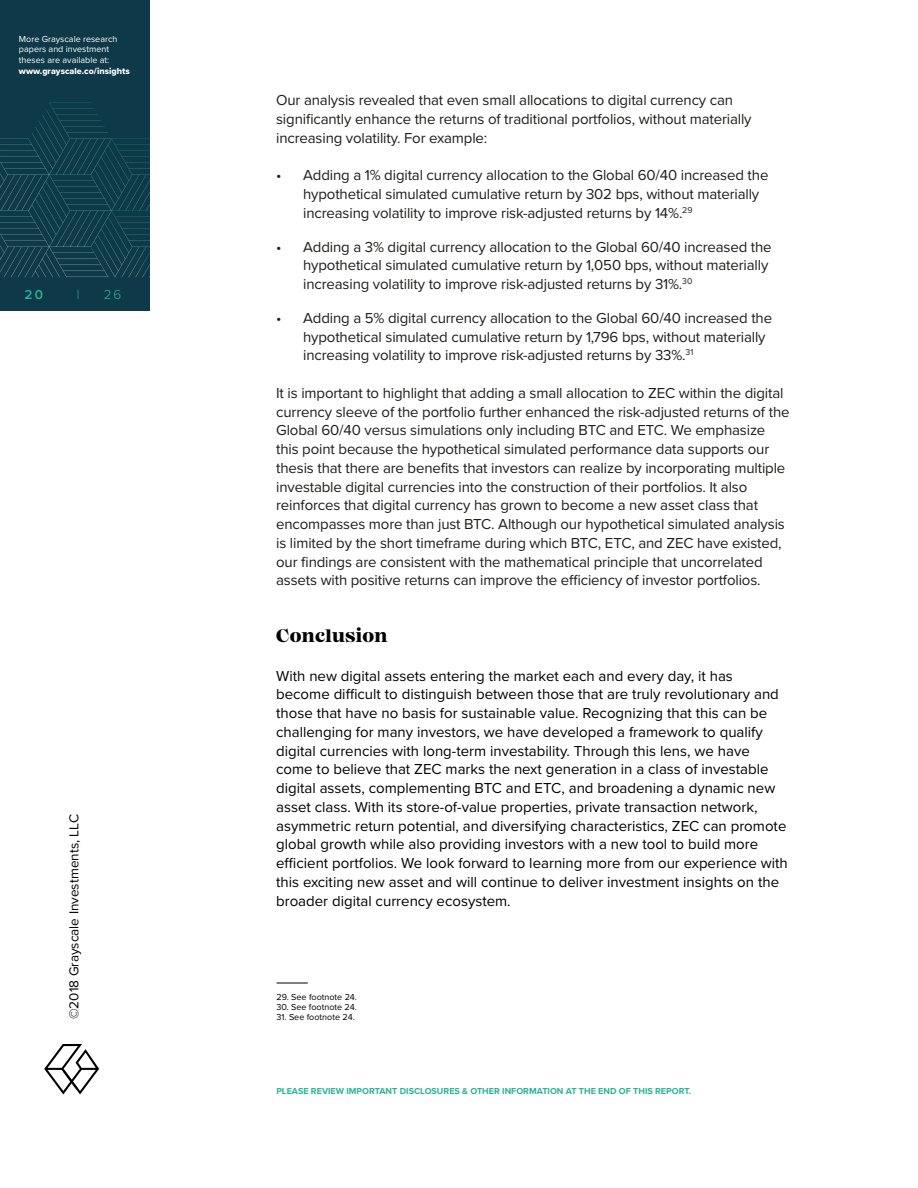
<style>
.page{position:relative;width:918px;height:1188px;background:#fff}
.page>*{position:absolute;margin:0;border:0;box-sizing:border-box;transform-origin:0 0}
.t1{font:800 18px "Mackay";color:#000}
.t2{font:15px/18.8px "Proxima Nova";letter-spacing:-.01em;color:#1d1d1b}
.t3{font:15px/18.8px "Proxima Nova";color:#000}
.t4{font:13.5px "Proxima Nova";color:#000}
.t5{font:300 13.5px "Proxima Nova";color:#2cb196}
.t6{font:600 13.5px "Proxima Nova";color:#2cb196}
.t7{font:700 9px "Proxima Nova";color:#29b397}
.t8{font:9px/10.8px "Proxima Nova";color:#fff}
.t9{font:9px "Proxima Nova";color:#000}
.t10{font:9px "Proxima Nova Extrabld";color:#fff}
</style>
<div class="page">
<div style="left:0;top:0;width:150px;height:310px;background:#0e3949"></div>
<svg style="left:0;top:103px;width:150px;height:174px"></svg>
<svg style="left:44px;top:1044px;width:55px;height:50px"></svg>
<hr style="left:277px;top:983px;width:31px;height:1px;background:#000">
<p class="t8" style="left:19px;top:33px;width:100px">More Grayscale research papers and investment theses are available at:</p>
<p class="t10" style="left:19px;top:64px;width:112px">www.grayscale.co/insights</p>
<p class="t6" style="left:25px;top:284px;width:20px">20</p>
<p class="t5" style="left:77px;top:284px;width:4px">|</p>
<p class="t5" style="left:104px;top:284px;width:19px">26</p>
<p class="t4" style="left:64px;top:1019px;width:206px;rotate:-90deg">©2018 Grayscale Investments, LLC</p>
<p class="t2" style="left:276px;top:90px;width:477px">Our analysis revealed that even small allocations to digital currency can significantly enhance the returns of traditional portfolios, without materially increasing volatility. For example:</p>
<p class="t2" style="left:303px;top:165px;width:467px;text-indent:-27px">• Adding a 1% digital currency allocation to the Global 60/40 increased the hypothetical simulated cumulative return by 302 bps, without materially increasing volatility to improve risk-adjusted returns by 14%.<sup>29</sup></p>
<p class="t2" style="left:303px;top:237px;width:470px;text-indent:-27px">• Adding a 3% digital currency allocation to the Global 60/40 increased the hypothetical simulated cumulative return by 1,050 bps, without materially increasing volatility to improve risk-adjusted returns by 31%.<sup>30</sup></p>
<p class="t2" style="left:303px;top:308px;width:471px;text-indent:-27px">• Adding a 5% digital currency allocation to the Global 60/40 increased the hypothetical simulated cumulative return by 1,796 bps, without materially increasing volatility to improve risk-adjusted returns by 33%.<sup>31</sup></p>
<p class="t2" style="left:276px;top:383px;width:515px">It is important to highlight that adding a small allocation to ZEC within the digital currency sleeve of the portfolio further enhanced the risk-adjusted returns of the Global 60/40 versus simulations only including BTC and ETC. We emphasize this point because the hypothetical simulated performance data supports our thesis that there are benefits that investors can realize by incorporating multiple investable digital currencies into the construction of their portfolios. It also reinforces that digital currency has grown to become a new asset class that encompasses more than just BTC. Although our hypothetical simulated analysis is limited by the short timeframe during which BTC, ETC, and ZEC have existed, our findings are consistent with the mathematical principle that uncorrelated assets with positive returns can improve the efficiency of investor portfolios.</p>
<p class="t1" style="left:276px;top:625px;width:113px">Conclusion</p>
<p class="t3" style="left:276px;top:666px;width:513px">With new digital assets entering the market each and every day, it has become difficult to distinguish between those that are truly revolutionary and those that have no basis for sustainable value. Recognizing that this can be challenging for many investors, we have developed a framework to qualify digital currencies with long-term investability. Through this lens, we have come to believe that ZEC marks the next generation in a class of investable digital assets, complementing BTC and ETC, and broadening a dynamic new asset class. With its store-of-value properties, private transaction network, asymmetric return potential, and diversifying characteristics, ZEC can promote global growth while also providing investors with a new tool to build more efficient portfolios. We look forward to learning more from our experience with this exciting new asset and will continue to deliver investment insights on the broader digital currency ecosystem.</p>
<p class="t9" style="left:277px;top:990px;width:82px">29. See footnote 24.</p>
<p class="t9" style="left:277px;top:1000px;width:82px">30. See footnote 24.</p>
<p class="t9" style="left:277px;top:1010px;width:80px">31. See footnote 24.</p>
<p class="t7" style="left:276px;top:1084px;width:416px">PLEASE REVIEW IMPORTANT DISCLOSURES &amp; OTHER INFORMATION AT THE END OF THIS REPORT.</p>
</div>
